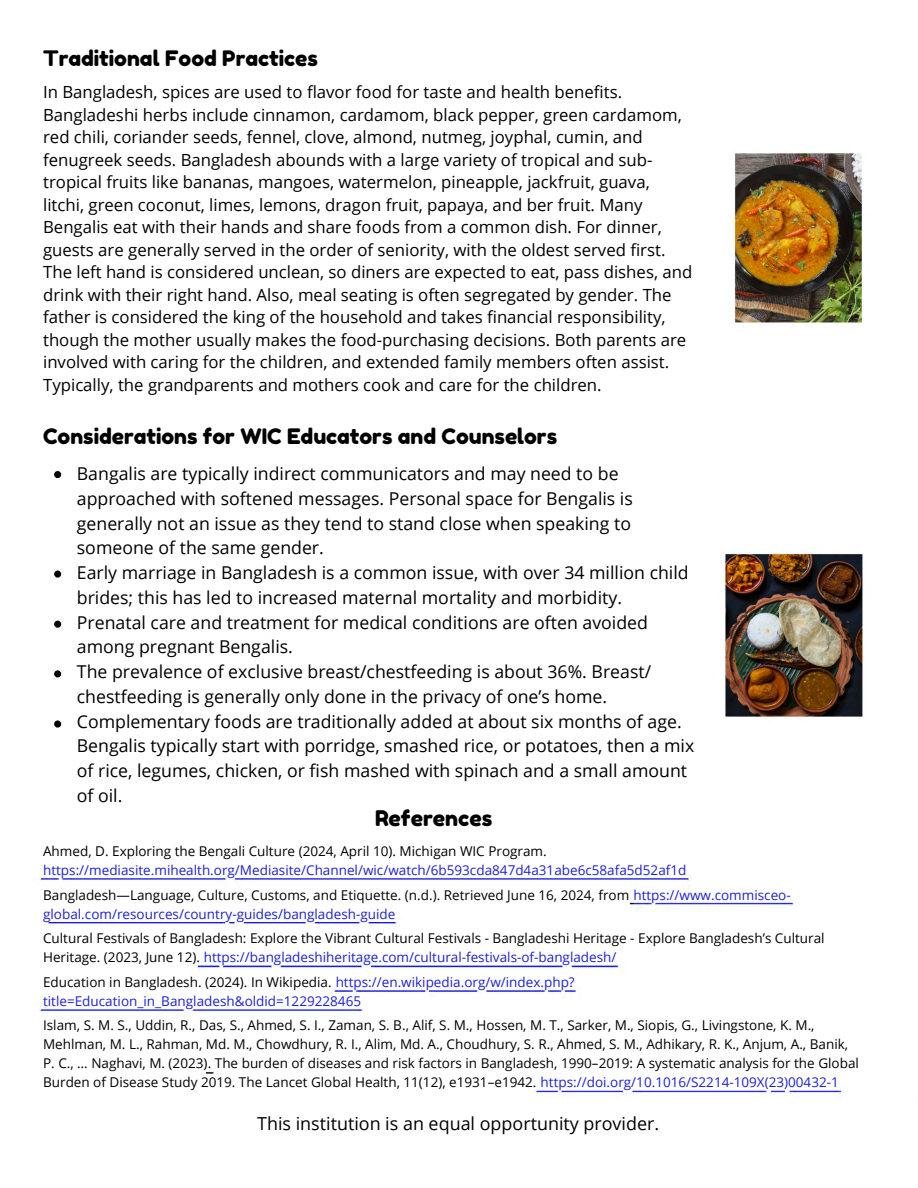
<style>
.page{position:relative;width:918px;height:1188px;background:#fff}
.page>*{position:absolute;margin:0;border:0;box-sizing:border-box;transform-origin:0 0}
.t1{font:21.6px "Fredoka One";color:#000}
.t2{font:21.3px "Fredoka One";color:#000}
.t3{font:17.85px "Open Sans";color:#000}
.t4{font:17.7px/24.8px "Open Sans";color:#000}
.t5{font:16.8px/22.5px "Open Sans";color:#000}
.t6{font:13.5px/18.8px "Open Sans";color:#000}
.t7{font:13.5px/24.8px "Open Sans";color:#1e20d4}
.s1{color:#000}
.s2{color:#1e20d4}
</style>
<div class="page">
<img style="left:734px;top:153px;width:128px;height:170px">
<img style="left:725px;top:553px;width:138px;height:164px">
<img style="left:40px;top:874px;width:650px;height:10px">
<img style="left:629px;top:902px;width:165px;height:10px">
<img style="left:46px;top:919px;width:351px;height:6px">
<img style="left:197px;top:964px;width:428px;height:10px">
<img style="left:334px;top:988px;width:242px;height:11px">
<img style="left:38px;top:1009px;width:326px;height:9px">
<img style="left:533px;top:1090px;width:315px;height:10px">
<p class="t2" style="left:43px;top:45px;width:276px">Traditional Food Practices</p>
<p class="t5" style="left:43px;top:80px;width:651px">In Bangladesh, spices are used to flavor food for taste and health benefits.<br>Bangladeshi herbs include cinnamon, cardamom, black pepper, green cardamom, red chili, coriander seeds, fennel, clove, almond, nutmeg, joyphal, cumin, and fenugreek seeds. Bangladesh abounds with a large variety of tropical and sub&shy;tropical fruits like bananas, mangoes, watermelon, pineapple, jackfruit, guava, litchi, green coconut, limes, lemons, dragon fruit, papaya, and ber fruit. Many Bengalis eat with their hands and share foods from a common dish. For dinner, guests are generally served in the order of seniority, with the oldest served first.<br>The left hand is considered unclean, so diners are expected to eat, pass dishes, and drink with their right hand. Also, meal seating is often segregated by gender. The father is considered the king of the household and takes financial responsibility, though the mother usually makes the food-purchasing decisions. Both parents are involved with caring for the children, and extended family members often assist.<br>Typically, the grandparents and mothers cook and care for the children.</p>
<p class="t2" style="left:43px;top:424px;width:515px">Considerations for WIC Educators and Counselors</p>
<p class="t4" style="left:77px;top:461px;width:558px">Bangalis are typically indirect communicators and may need to be approached with softened messages. Personal space for Bengalis is generally not an issue as they tend to stand close when speaking to someone of the same gender.</p>
<p class="t4" style="left:77px;top:560px;width:613px">Early marriage in Bangladesh is a common issue, with over 34 million child brides; this has led to increased maternal mortality and morbidity.</p>
<p class="t4" style="left:77px;top:609px;width:573px">Prenatal care and treatment for medical conditions are often avoided among pregnant Bengalis.</p>
<p class="t4" style="left:77px;top:659px;width:576px">The prevalence of exclusive breast/chestfeeding is about 36%. Breast/ chestfeeding is generally only done in the privacy of one’s home.</p>
<h1 class="t4" style="left:77px;top:708px;width:619px">Complementary foods are traditionally added at about six months of age.<br>Bengalis typically start with porridge, smashed rice, or potatoes, then a mix of rice, legumes, chicken, or fish mashed with spinach and a small amount of oil.</h1>
<p class="t1" style="left:375px;top:805px;width:119px">References</p>
<p class="t6" style="left:43px;top:842px;width:505px">Ahmed, D. Exploring the Bengali Culture (2024, April 10). Michigan WIC Program.</p>
<p class="t7" style="left:43px;top:857px;width:749px">https://mediasite.mihealth.org/Mediasite/Channel/wic/watch/6b593cda847d4a31abe6c58afa5d52af1d<br><span class="s1">Bangladesh—Language, Culture, Customs, and Etiquette. (n.d.). Retrieved June 16, 2024, from</span> https://www.commisceo-</p>
<p class="t6" style="left:43px;top:901px;width:783px;line-height:24.8px"><span class="s2">global.com/resources/country-guides/bangladesh-guide<br></span>Cultural Festivals of Bangladesh: Explore the Vibrant Cultural Festivals - Bangladeshi Heritage - Explore Bangladesh’s Cultural</p>
<p class="t7" style="left:43px;top:944px;width:575px"><span class="s1">Heritage. (2023, June 12).</span> https://bangladeshiheritage.com/cultural-festivals-of-bangladesh/</p>
<h2 class="t7" style="left:43px;top:972px;width:533px;line-height:18.8px"><span class="s1">Education in Bangladesh. (2024). In Wikipedia.</span> https://en.wikipedia.org/w/index.php? title=Education_in_Bangladesh&amp;oldid=1229228465</h2>
<p class="t6" style="left:43px;top:1016px;width:817px">Islam, S. M. S., Uddin, R., Das, S., Ahmed, S. I., Zaman, S. B., Alif, S. M., Hossen, M. T., Sarker, M., Siopis, G., Livingstone, K. M., Mehlman, M. L., Rahman, Md. M., Chowdhury, R. I., Alim, Md. A., Choudhury, S. R., Ahmed, S. M., Adhikary, R. K., Anjum, A., Banik, P. C., … Naghavi, M. (2023). The burden of diseases and risk factors in Bangladesh, 1990–2019: A systematic analysis for the Global Burden of Disease Study 2019. The Lancet Global Health, 11(12), e1931–e1942. <span class="s2">https://doi.org/10.1016/S2214-109X(23)00432-1</span></p>
<p class="t3" style="left:257px;top:1111px;width:404px">This institution is an equal opportunity provider.</p>
</div>
